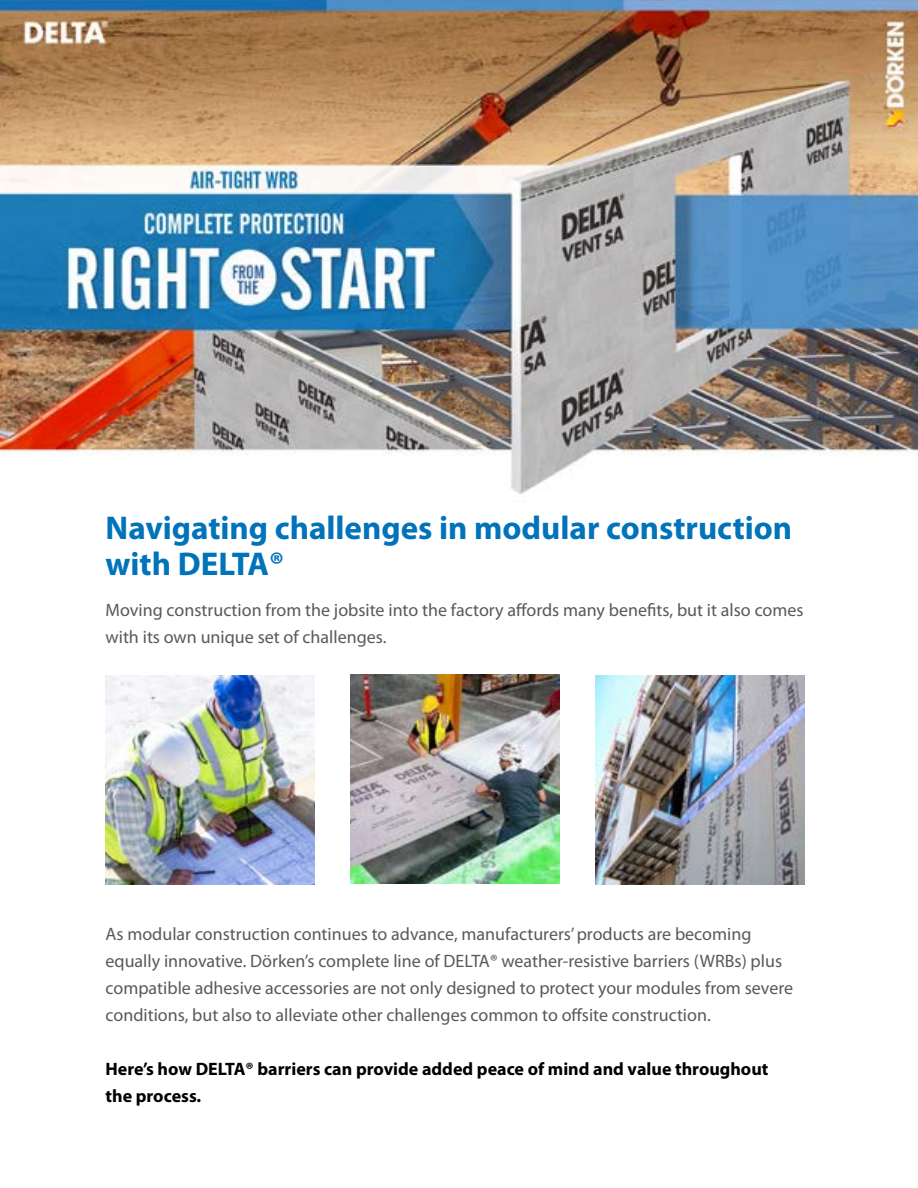
<style>
.page{position:relative;width:918px;height:1188px;background:#fff}
.page>*{position:absolute;margin:0;border:0;box-sizing:border-box;transform-origin:0 0}
.t1{font:700 33px/36px "Myriad Pro Doerken";color:#0073ba}
.t2{font:18px/27px "Myriad Pro Doerken";color:#58595b}
.t3{font:700 18px/27px "Myriad Pro Doerken";color:#000}
</style>
<div class="page">
<img style="left:0;top:0;width:918px;height:494px">
<img style="left:106px;top:675px;width:209px;height:209px">
<img style="left:595px;top:675px;width:209px;height:209px">
<img style="left:350px;top:674px;width:209px;height:209px">
<h1 class="t1" style="left:106px;top:509px;width:688px">Navigating challenges in modular construction with DELTA®</h1>
<p class="t2" style="left:106px;top:596px;width:700px">Moving construction from the jobsite into the factory affords many benefits, but it also comes with its own unique set of challenges.</p>
<p class="t2" style="left:106px;top:920px;width:689px">As modular construction continues to advance, manufacturers’ products are becoming equally innovative. Dörken’s complete line of DELTA® weather-resistive barriers (WRBs) plus compatible adhesive accessories are not only designed to protect your modules from severe conditions, but also to alleviate other challenges common to offsite construction.</p>
<p class="t3" style="left:106px;top:1055px;width:664px">Here’s how DELTA® barriers can provide added peace of mind and value throughout the process.</p>
</div>
